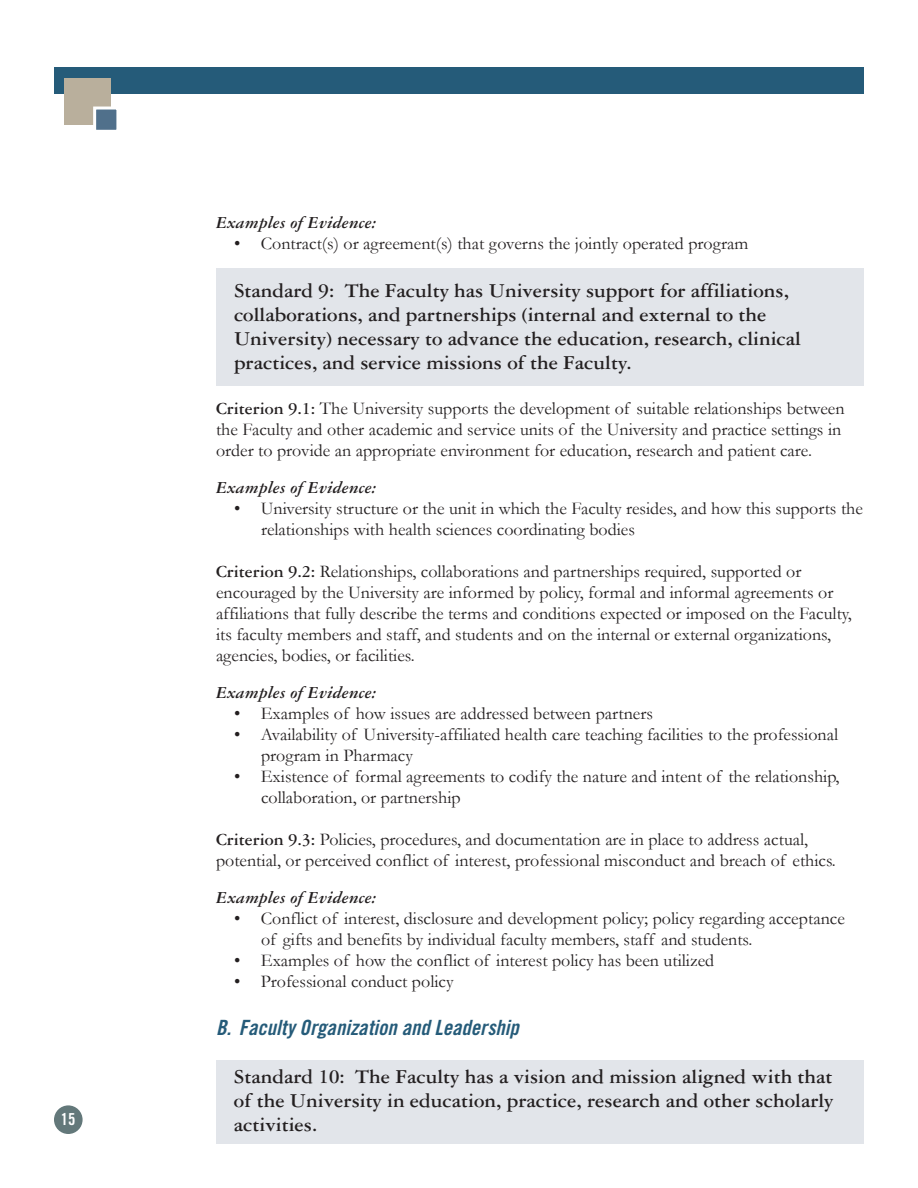
<style>
.page{position:relative;width:918px;height:1188px;background:#fff}
.page>*{position:absolute;margin:0;border:0;box-sizing:border-box;transform-origin:0 0}
.t1{font:700 21px/24px "Garamond Three";color:#231f20}
.t2{font:21px "Trade Gothic Bold Cond Twenty Obl";letter-spacing:.005em;color:#255b79}
.t3{font:18px/21px "Garamond";color:#231f20}
.t4{font:italic 700 18px "Garamond Three";color:#231f20}
.t5{font:16.5px "Trade Gothic Bold Cond Twenty";color:#fff}
.s1{font-family:"Garamond Three";font-weight:700}
</style>
<div class="page">
<div style="left:216px;top:268px;width:648px;height:118px;background:#e2e5ea"></div>
<div style="left:216px;top:1060px;width:648px;height:84px;background:#e2e5ea"></div>
<div style="left:54px;top:68px;width:810px;height:26px;background:#255b79"></div>
<div style="left:54px;top:1105px;width:29px;height:29px;background:#63787a;border-radius:50%"></div>
<div style="left:64px;top:78px;width:47px;height:47px;background:#b9af9c"></div>
<div style="left:96px;top:110px;width:20px;height:20px;background:#50708b"></div>
<div style="left:93px;top:107px;width:26px;height:26px;border:3px solid #fff"></div>
<p class="t5" style="left:61px;top:1113px;width:16px">15</p>
<p class="t4" style="left:216px;top:216px;width:162px">Examples of Evidence:</p>
<p class="t3" style="left:234px;top:233px;width:516px">• Contract(s) or agreement(s) that governs the jointly operated program</p>
<p class="t1" style="left:234px;top:280px;width:569px">Standard 9: The Faculty has University support for affiliations, collaborations, and partnerships (internal and external to the University) necessary to advance the education, research, clinical practices, and service missions of the Faculty.</p>
<p class="t3" style="left:216px;top:398px;width:630px"><span class="s1">Criterion 9.1:</span> The University supports the development of suitable relationships between the Faculty and other academic and service units of the University and practice settings in order to provide an appropriate environment for education, research and patient care.</p>
<p class="t4" style="left:216px;top:481px;width:162px">Examples of Evidence:</p>
<p class="t3" style="left:261px;top:498px;width:603px;text-indent:-27px">• University structure or the unit in which the Faculty resides, and how this supports the relationships with health sciences coordinating bodies</p>
<p class="t3" style="left:216px;top:561px;width:637px"><span class="s1">Criterion 9.2:</span> Relationships, collaborations and partnerships required, supported or encouraged by the University are informed by policy, formal and informal agreements or affiliations that fully describe the terms and conditions expected or imposed on the Faculty, its faculty members and staff, and students and on the internal or external organizations, agencies, bodies, or facilities.</p>
<p class="t4" style="left:216px;top:686px;width:162px">Examples of Evidence:</p>
<p class="t3" style="left:234px;top:703px;width:420px">• Examples of how issues are addressed between partners</p>
<p class="t3" style="left:261px;top:724px;width:579px;text-indent:-27px">• Availability of University-affiliated health care teaching facilities to the professional program in Pharmacy</p>
<p class="t3" style="left:261px;top:766px;width:580px;text-indent:-27px">• Existence of formal agreements to codify the nature and intent of the relationship, collaboration, or partnership</p>
<p class="t3" style="left:216px;top:829px;width:621px"><span class="s1">Criterion 9.3:</span> Policies, procedures, and documentation are in place to address actual, potential, or perceived conflict of interest, professional misconduct and breach of ethics.</p>
<p class="t4" style="left:216px;top:892px;width:162px">Examples of Evidence:</p>
<p class="t3" style="left:261px;top:909px;width:585px;text-indent:-27px">• Conflict of interest, disclosure and development policy; policy regarding acceptance of gifts and benefits by individual faculty members, staff and students.</p>
<p class="t3" style="left:234px;top:951px;width:482px">• Examples of how the conflict of interest policy has been utilized</p>
<p class="t3" style="left:234px;top:972px;width:221px">• Professional conduct policy</p>
<p class="t2" style="left:216px;top:1020px;width:304px">B. Faculty Organization and Leadership</p>
<p class="t1" style="left:234px;top:1067px;width:601px;text-align:justify">Standard 10: The Faculty has a vision and mission aligned with that of the University in education, practice, research and other scholarly activities.</p>
</div>
